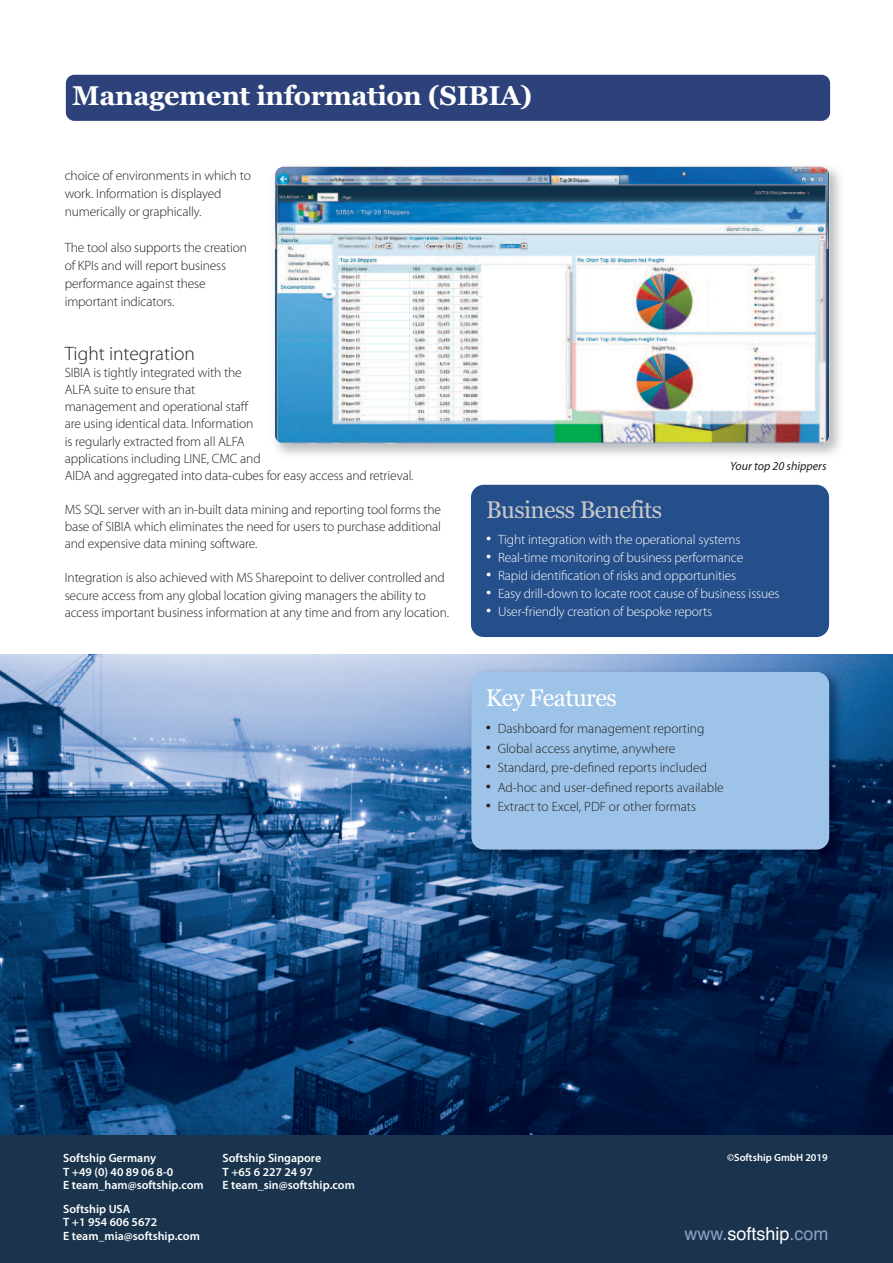
<style>
.page{position:relative;width:893px;height:1263px;background:#fff}
.page>*{position:absolute;margin:0;border:0;box-sizing:border-box;transform-origin:0 0}
.t1{font:700 27px "Georgia";letter-spacing:-.015em;color:#fff}
.t2{font:24px "Georgia";letter-spacing:-.025em;color:#c7c8ca}
.t3{font:24px "Georgia";letter-spacing:-.025em;color:#fff}
.t4{font:300 19.5px "Myriad Pro";color:#231f20}
.t5{font:18px "Helvetica";color:#8da0c5}
.t6{font:300 13.5px/17.1px "Myriad Pro";letter-spacing:-.01em;color:#231f20}
.t7{font:300 13.5px "Myriad Pro";letter-spacing:-.01em;color:#fff}
.t8{font:600 12px/13.5px "Myriad Pro";color:#fff}
.t9{font:italic 12px "Myriad Pro";color:#231f20}
.t10{font:600 10.5px "Myriad Pro";color:#fff}
.s1{font-size:21px}
.s2{color:#fff}
</style>
<div class="page">
<img style="left:0;top:655px;width:893px;height:480px">
<div style="left:0;top:1135px;width:893px;height:128px;background:#1a344d"></div>
<div style="left:471px;top:485px;width:358px;height:152px;background:#254f8a;border-radius:13px"></div>
<img style="left:465px;top:665px;width:384px;height:204px">
<div style="left:471px;top:672px;width:358px;height:177px;background:#9dc4e8;border-radius:13px"></div>
<div style="left:66px;top:75px;width:764px;height:46px;background:#2d427a;border-radius:9px"></div>
<img style="left:274px;top:166px;width:566px;height:289px">
<img style="left:275px;top:167px;width:553px;height:276px;border-radius:9px">
<h1 class="t1" style="left:72px;top:80px;width:461px">Management information (SIBIA)</h1>
<p class="t6" style="left:65px;top:168px;width:188px;line-height:18px">choice of environments in which to work. Information is displayed numerically or graphically.</p>
<p class="t6" style="left:65px;top:240px;width:184px;line-height:18px">The tool also supports the creation of KPIs and will report business performance against these important indicators.</p>
<h3 class="t4" style="left:65px;top:346px;width:132px">Tight integration</h3>
<p class="t6" style="left:65px;top:365px;width:350px">SIBIA is tightly integrated with the<br>ALFA suite to ensure that<br>management and operational staff<br>are using identical data. Information<br>is regularly extracted from all ALFA<br>applications including LINE, CMC and<br>AIDA and aggregated into data-cubes for easy access and retrieval.</p>
<p class="t6" style="left:65px;top:502px;width:378px;text-align:justify">MS SQL server with an in-built data mining and reporting tool forms the base of SIBIA which eliminates the need for users to purchase additional and expensive data mining software.</p>
<p class="t6" style="left:65px;top:570px;width:386px">Integration is also achieved with MS Sharepoint to deliver controlled and secure access from any global location giving managers the ability to access important business information at any time and from any location.</p>
<p class="t9" style="left:730px;top:461px;width:98px">Your top 20 shippers</p>
<h2 class="t2" style="left:486px;top:496px;width:178px">Business Benefits</h2>
<p class="t7" style="left:486px;top:534px;width:256px"><span class="s1">•</span> Tight integration with the operational systems</p>
<p class="t7" style="left:486px;top:552px;width:259px"><span class="s1">•</span> Real-time monitoring of business performance</p>
<p class="t7" style="left:486px;top:570px;width:252px"><span class="s1">•</span> Rapid identification of risks and opportunities</p>
<p class="t7" style="left:486px;top:588px;width:295px"><span class="s1">•</span> Easy drill-down to locate root cause of business issues</p>
<p class="t7" style="left:486px;top:606px;width:228px"><span class="s1">•</span> User-friendly creation of bespoke reports</p>
<h2 class="t3" style="left:486px;top:684px;width:133px">Key Features</h2>
<p class="t6" style="left:486px;top:721px;width:220px"><span class="s1">•</span> Dashboard for management reporting</p>
<p class="t6" style="left:486px;top:740px;width:191px"><span class="s1">•</span> Global access anytime, anywhere</p>
<p class="t6" style="left:486px;top:760px;width:223px"><span class="s1">•</span> Standard, pre-defined reports included</p>
<p class="t6" style="left:486px;top:779px;width:240px"><span class="s1">•</span> Ad-hoc and user-defined reports available</p>
<p class="t6" style="left:486px;top:799px;width:212px"><span class="s1">•</span> Extract to Excel, PDF or other formats</p>
<p class="t8" style="left:63px;top:1152px;width:142px">Softship Germany<br>T +49 (0) 40 89 06 8-0<br>E team_ham@softship.com</p>
<p class="t8" style="left:63px;top:1201px;width:138px">Softship USA<br>T +1 954 606 5672<br>E team_mia@softship.com</p>
<p class="t8" style="left:223px;top:1152px;width:134px">Softship Singapore<br>T +65 6 227 24 97<br>E team_sin@softship.com</p>
<p class="t10" style="left:727px;top:1153px;width:102px">©Softship GmbH 2019</p>
<h3 class="t5" style="left:684px;top:1224px;width:146px">www.<span class="s2">softship</span>.com</h3>
</div>
